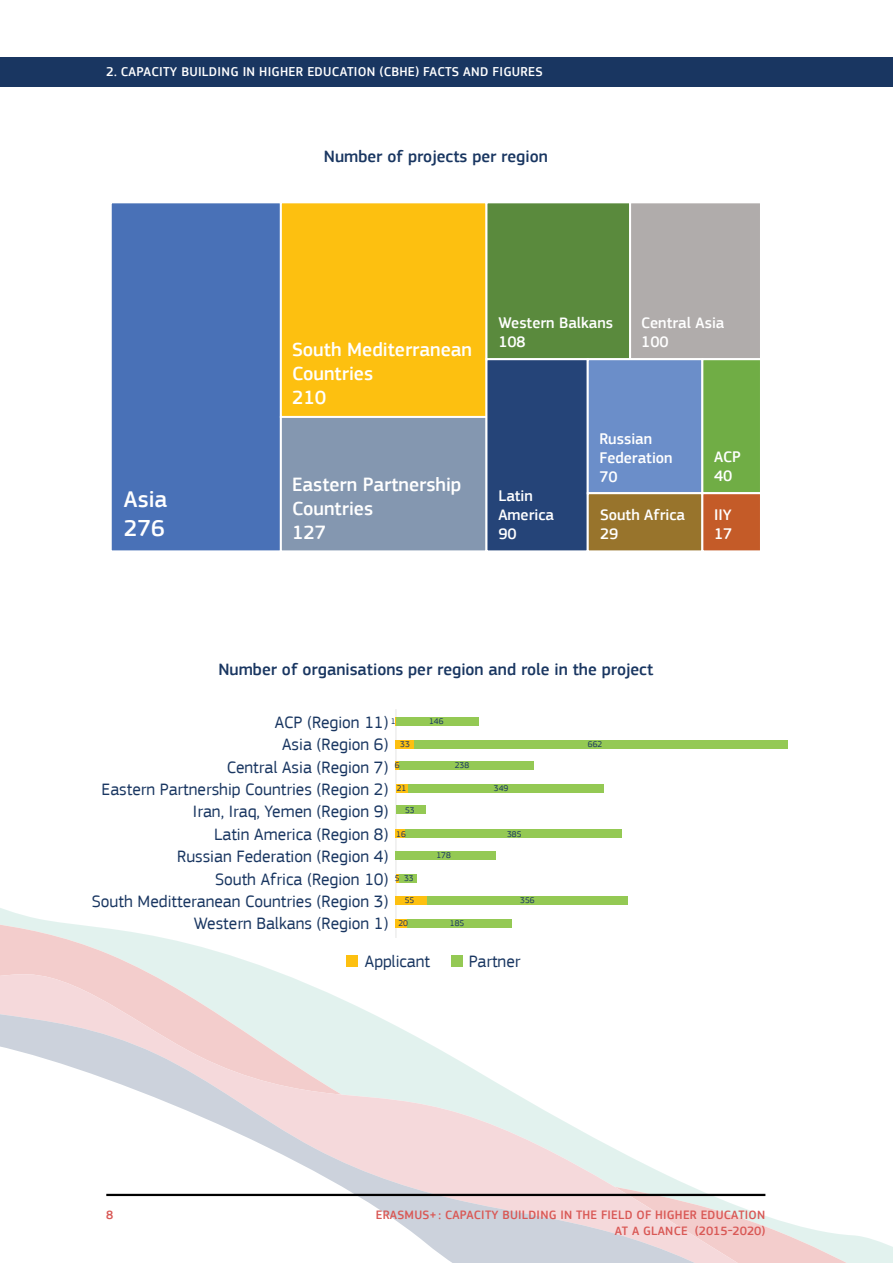
<style>
.page{position:relative;width:893px;height:1263px;background:#fff}
.page>*{position:absolute;margin:0;border:0;box-sizing:border-box;transform-origin:0 0}
.t1{font:500 23.85px/28.7px "EC Square Sans Pro";color:#fff}
.t2{font:500 19.8px/23.9px "EC Square Sans Pro";color:#fff}
.t3{font:17.25px "EC Square Sans Pro";color:#193661}
.t4{font:500 17.25px "EC Square Sans Pro";color:#193661}
.t5{font:500 15.9px/19px "EC Square Sans Pro";color:#fff}
.t6{font:500 13.35px "EC Square Sans Pro";letter-spacing:.02em;color:#fff}
.t7{font:500 12.6px/15.1px "EC Square Sans Pro";letter-spacing:.02em;color:#d95855;text-align:right}
.t8{font:8.7px "EC Square Sans Pro";color:#193661}
</style>
<div class="page">
<svg style="left:0;top:886px;width:628px;height:102px"></svg>
<svg style="left:0;top:988px;width:893px;height:275px"></svg>
<hr style="left:106px;top:1194px;width:659px;height:2px;background:#000">
<div style="left:0;top:57px;width:893px;height:30px;background:#193661"></div>
<div style="left:111px;top:202px;width:170px;height:349px;background:#4971b7"></div>
<div style="left:110px;top:201px;width:172px;height:351px;border:2px solid #fff"></div>
<div style="left:281px;top:202px;width:205px;height:215px;background:#fdc010"></div>
<div style="left:280px;top:201px;width:207px;height:217px;border:2px solid #fff"></div>
<div style="left:486px;top:202px;width:144px;height:157px;background:#5a8a3d"></div>
<div style="left:485px;top:201px;width:146px;height:159px;border:2px solid #fff"></div>
<div style="left:630px;top:202px;width:131px;height:157px;background:#b0acab"></div>
<div style="left:629px;top:201px;width:133px;height:159px;border:2px solid #fff"></div>
<div style="left:281px;top:417px;width:205px;height:134px;background:#8497b0"></div>
<div style="left:280px;top:416px;width:207px;height:136px;border:2px solid #fff"></div>
<div style="left:486px;top:359px;width:102px;height:192px;background:#254478"></div>
<div style="left:485px;top:358px;width:104px;height:194px;border:2px solid #fff"></div>
<div style="left:588px;top:359px;width:114px;height:134px;background:#6b8ec9"></div>
<div style="left:587px;top:358px;width:116px;height:136px;border:2px solid #fff"></div>
<div style="left:702px;top:359px;width:59px;height:134px;background:#70ad45"></div>
<div style="left:701px;top:358px;width:61px;height:136px;border:2px solid #fff"></div>
<div style="left:588px;top:493px;width:114px;height:58px;background:#98742c"></div>
<div style="left:587px;top:492px;width:116px;height:60px;border:2px solid #fff"></div>
<div style="left:702px;top:493px;width:59px;height:58px;background:#c45b28"></div>
<div style="left:701px;top:492px;width:61px;height:60px;border:2px solid #fff"></div>
<hr style="left:396px;top:709px;width:1px;height:229px;background:#e5e5e4">
<div style="left:396px;top:717px;width:83px;height:8px;background:#94c954"></div>
<div style="left:414px;top:740px;width:373px;height:8px;background:#94c954"></div>
<div style="left:399px;top:761px;width:134px;height:8px;background:#94c954"></div>
<div style="left:407px;top:784px;width:197px;height:8px;background:#94c954"></div>
<div style="left:396px;top:806px;width:30px;height:8px;background:#94c954"></div>
<div style="left:405px;top:830px;width:217px;height:8px;background:#94c954"></div>
<div style="left:396px;top:851px;width:100px;height:9px;background:#94c954"></div>
<div style="left:398px;top:874px;width:19px;height:8px;background:#94c954"></div>
<div style="left:427px;top:896px;width:200px;height:8px;background:#94c954"></div>
<div style="left:407px;top:919px;width:104px;height:8px;background:#94c954"></div>
<div style="left:396px;top:740px;width:18px;height:8px;background:#fdc010"></div>
<svg style="left:396px;top:761px;width:3px;height:8px"></svg>
<div style="left:396px;top:784px;width:11px;height:8px;background:#fdc010"></div>
<div style="left:396px;top:830px;width:9px;height:8px;background:#fdc010"></div>
<svg style="left:396px;top:874px;width:2px;height:8px"></svg>
<div style="left:396px;top:896px;width:31px;height:8px;background:#fdc010"></div>
<div style="left:396px;top:919px;width:11px;height:8px;background:#fdc010"></div>
<div style="left:346px;top:955px;width:12px;height:12px;background:#fdc010"></div>
<div style="left:451px;top:955px;width:12px;height:12px;background:#94c954"></div>
<p class="t6" style="left:106px;top:64px;width:438px">2. CAPACITY BUILDING IN HIGHER EDUCATION (CBHE) FACTS AND FIGURES</p>
<h2 class="t4" style="left:324px;top:146px;width:225px">Number of projects per region</h2>
<p class="t1" style="left:124px;top:486px;width:45px">Asia<br>276</p>
<p class="t2" style="left:292px;top:338px;width:182px">South Mediterranean<br>Countries<br>210</p>
<p class="t2" style="left:292px;top:473px;width:171px">Eastern Partnership<br>Countries<br>127</p>
<p class="t5" style="left:498px;top:313px;width:116px">Western Balkans<br>108</p>
<p class="t5" style="left:641px;top:313px;width:85px">Central Asia<br>100</p>
<p class="t5" style="left:498px;top:487px;width:57px">Latin<br>America<br>90</p>
<p class="t5" style="left:599px;top:429px;width:75px">Russian<br>Federation<br>70</p>
<p class="t5" style="left:714px;top:447px;width:28px">ACP<br>40</p>
<p class="t5" style="left:600px;top:506px;width:86px">South Africa<br>29</p>
<p class="t5" style="left:714px;top:506px;width:20px">IIY<br>17</p>
<h2 class="t4" style="left:218px;top:659px;width:436px">Number of organisations per region and role in the project</h2>
<p class="t3" style="left:275px;top:712px;width:115px">ACP (Region 11)</p>
<p class="t8" style="left:391px;top:716px;width:6px">1</p>
<p class="t8" style="left:429px;top:716px;width:16px">146</p>
<p class="t8" style="left:400px;top:739px;width:11px">33</p>
<p class="t8" style="left:395px;top:760px;width:6px">6</p>
<p class="t8" style="left:397px;top:783px;width:11px">21</p>
<p class="t8" style="left:396px;top:829px;width:11px">16</p>
<p class="t8" style="left:395px;top:873px;width:20px">5 33</p>
<p class="t8" style="left:405px;top:895px;width:11px">55</p>
<p class="t8" style="left:398px;top:918px;width:11px">20</p>
<p class="t3" style="left:282px;top:734px;width:108px">Asia (Region 6)</p>
<p class="t3" style="left:227px;top:757px;width:163px">Central Asia (Region 7)</p>
<p class="t8" style="left:455px;top:760px;width:16px">238</p>
<p class="t3" style="left:102px;top:779px;width:288px">Eastern Partnership Countries (Region 2)</p>
<p class="t3" style="left:193px;top:801px;width:197px">Iran, Iraq, Yemen (Region 9)</p>
<p class="t8" style="left:405px;top:805px;width:11px">53</p>
<p class="t3" style="left:214px;top:824px;width:176px">Latin America (Region 8)</p>
<p class="t3" style="left:177px;top:846px;width:213px">Russian Federation (Region 4)</p>
<p class="t8" style="left:436px;top:850px;width:16px">178</p>
<p class="t3" style="left:215px;top:869px;width:175px">South Africa (Region 10)</p>
<p class="t3" style="left:92px;top:891px;width:298px">South Meditteranean Countries (Region 3)</p>
<p class="t3" style="left:194px;top:913px;width:196px">Western Balkans (Region 1)</p>
<p class="t8" style="left:450px;top:918px;width:16px">185</p>
<p class="t8" style="left:494px;top:783px;width:16px">349</p>
<p class="t8" style="left:507px;top:829px;width:16px">385</p>
<p class="t8" style="left:520px;top:895px;width:16px">356</p>
<p class="t3" style="left:365px;top:951px;width:67px">Applicant</p>
<p class="t3" style="left:469px;top:951px;width:53px">Partner</p>
<p class="t8" style="left:588px;top:739px;width:16px">662</p>
<p class="t7" style="left:106px;top:1208px;width:9px">8</p>
<p class="t7" style="left:376px;top:1208px;width:391px">ERASMUS+: CAPACITY BUILDING IN THE FIELD OF HIGHER EDUCATION<br>AT A GLANCE (2015-2020)</p>
</div>
